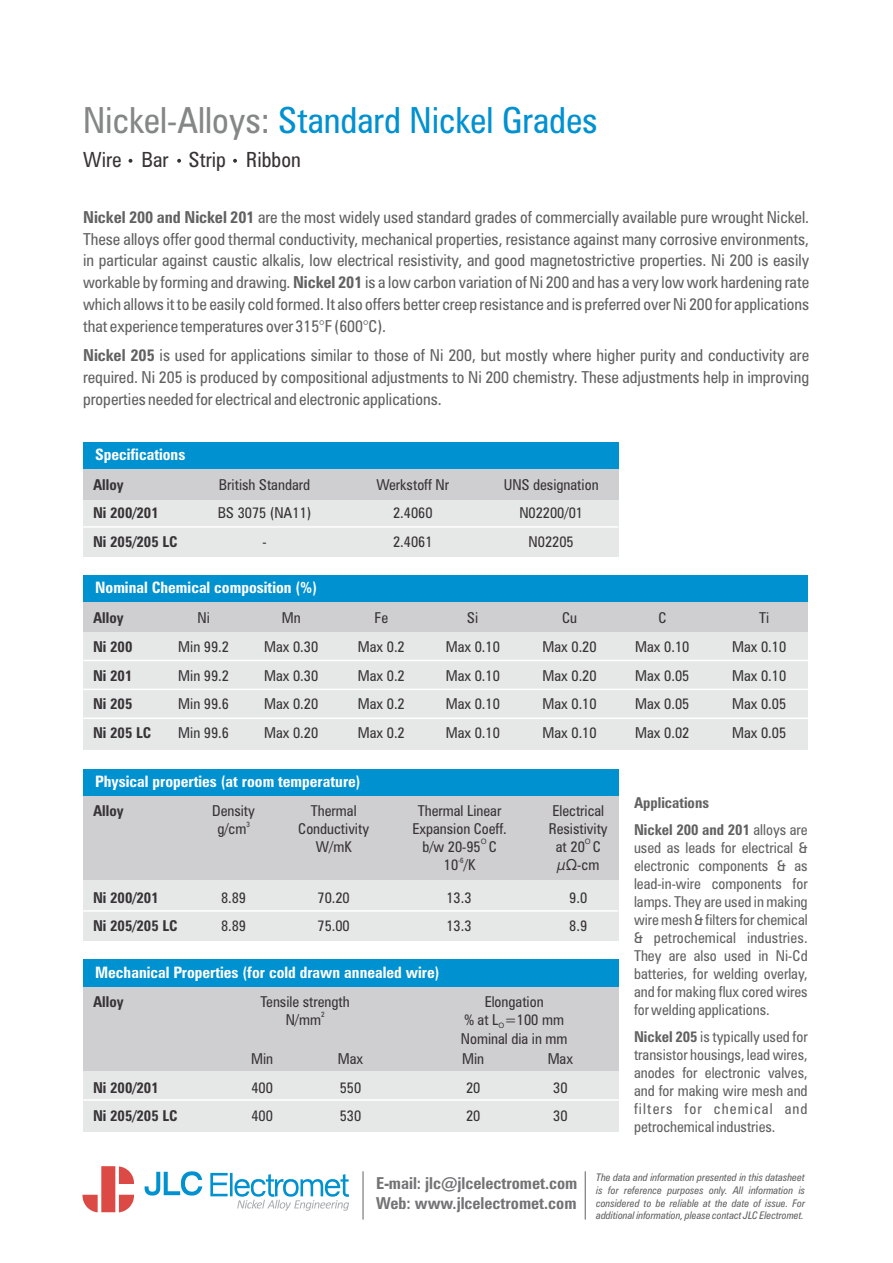
<style>
.page{position:relative;width:893px;height:1263px;background:#fff}
.page>*{position:absolute;margin:0;border:0;box-sizing:border-box;transform-origin:0 0}
.t1{font:condensed 36px "Zurich BT";color:#0091d1}
.t2{font:condensed 20.85px "Zurich BT";color:#383336}
.t3{font:condensed 16.5px/21.8px "Zurich BT";color:#616161;text-align:justify}
.t4{font:700 condensed 16.5px/19.8px "Zurich BT";color:#737375}
.t5{font:700 condensed 15.75px "Zurich BT";color:#fff}
.t6{font:condensed 15px/18px "Zurich BT";color:#383336}
.t7{font:condensed 15px/18px "Zurich BT";color:#616161;text-align:justify}
.t8{font:700 condensed 15px/28.5px "Zurich BT";color:#383336}
.t9{font:700 condensed 15px/27px "Zurich BT";color:#616161}
.t10{font:italic condensed 10.5px/12.6px "Zurich BT";color:#616161;text-align:justify}
.t11{font:condensed 7.5px "Zurich BT";color:#383336}
.t12{font:7.5px "Arial";color:#383336}
.s1{color:#858787}
.s2{font-weight:700}
.s3{font-weight:400}
</style>
<div class="page">
<div style="left:83px;top:575px;width:725px;height:175px;background:#e6e8e8"></div>
<div style="left:83px;top:575px;width:725px;height:28px;background:#0091d1"></div>
<div style="left:83px;top:603px;width:725px;height:29px;background:#cfcfd1"></div>
<hr style="left:83px;top:660px;width:725px;height:1px;background:#fff">
<hr style="left:83px;top:689px;width:725px;height:1px;background:#fff">
<hr style="left:83px;top:717px;width:725px;height:2px;background:#fff">
<div style="left:83px;top:442px;width:535px;height:115px;background:#e6e8e8"></div>
<div style="left:83px;top:442px;width:535px;height:27px;background:#0091d1"></div>
<hr style="left:83px;top:526px;width:535px;height:2px;background:#fff">
<div style="left:83px;top:469px;width:535px;height:30px;background:#cfcfd1"></div>
<div style="left:83px;top:769px;width:535px;height:172px;background:#e6e8e8"></div>
<div style="left:83px;top:769px;width:535px;height:27px;background:#0091d1"></div>
<div style="left:83px;top:796px;width:535px;height:84px;background:#cfcfd1"></div>
<hr style="left:83px;top:910px;width:535px;height:2px;background:#fff">
<div style="left:83px;top:960px;width:535px;height:171px;background:#e6e8e8"></div>
<div style="left:83px;top:960px;width:535px;height:27px;background:#0091d1"></div>
<div style="left:83px;top:987px;width:535px;height:83px;background:#cfcfd1"></div>
<hr style="left:83px;top:1099px;width:546px;height:2px;background:#fff">
<svg style="left:129px;top:159px;width:3px;height:4px"></svg>
<svg style="left:177px;top:159px;width:4px;height:4px"></svg>
<svg style="left:233px;top:159px;width:4px;height:4px"></svg>
<svg style="left:145px;top:1171px;width:204px;height:40px"></svg>
<svg style="left:82px;top:1166px;width:52px;height:46px"></svg>
<hr style="left:362px;top:1171px;width:2px;height:48px;background:#737375">
<hr style="left:585px;top:1171px;width:1px;height:48px;background:#737375">
<h1 class="t1" style="left:83px;top:105px;width:516px"><span class="s1">Nickel-Alloys:</span> Standard Nickel Grades</h1>
<p class="t2" style="left:83px;top:151px;width:219px">Wire Bar Strip Ribbon</p>
<p class="t3" style="left:83px;top:208px;width:728px"><span class="s2">Nickel 200 and Nickel 201</span> are the most widely used standard grades of commercially available pure wrought Nickel.<br>These alloys offer good thermal conductivity, mechanical properties, resistance against many corrosive environments, in particular against caustic alkalis, low electrical resistivity, and good magnetostrictive properties. Ni 200 is easily workable by forming and drawing. <span class="s2">Nickel 201</span> is a low carbon variation of Ni 200 and has a very low work hardening rate which allows it to be easily cold formed. It also offers better creep resistance and is preferred over Ni 200 for applications that experience temperatures over 315°F (600°C).</p>
<p class="t3" style="left:83px;top:346px;width:728px"><span class="s2">Nickel 205</span> is used for applications similar to those of Ni 200, but mostly where higher purity and conductivity are required. Ni 205 is produced by compositional adjustments to Ni 200 chemistry. These adjustments help in improving properties needed for electrical and electronic applications.</p>
<p class="t5" style="left:95px;top:448px;width:92px">Specifications</p>
<p class="t8" style="left:93px;top:472px;width:32px">Alloy</p>
<p class="t6" style="left:219px;top:477px;width:93px">British Standard</p>
<p class="t6" style="left:376px;top:477px;width:74px">Werkstoff Nr</p>
<p class="t6" style="left:504px;top:477px;width:96px">UNS designation</p>
<p class="t8" style="left:93px;top:500px;width:67px">Ni 200/201</p>
<p class="t6" style="left:218px;top:505px;width:95px">BS 3075 (NA11)</p>
<p class="t6" style="left:393px;top:505px;width:41px">2.4060</p>
<p class="t6" style="left:519px;top:505px;width:65px">N02200/01</p>
<p class="t8" style="left:93px;top:529px;width:86px">Ni 205/205 LC</p>
<p class="t6" style="left:262px;top:534px;width:6px">-</p>
<p class="t6" style="left:393px;top:534px;width:41px">2.4061</p>
<p class="t6" style="left:529px;top:534px;width:47px">N02205</p>
<p class="t5" style="left:95px;top:581px;width:223px">Nominal Chemical composition (%)</p>
<p class="t8" style="left:93px;top:605px;width:32px">Alloy</p>
<p class="t6" style="left:198px;top:610px;width:14px">Ni</p>
<p class="t6" style="left:282px;top:610px;width:20px">Mn</p>
<p class="t6" style="left:375px;top:610px;width:15px">Fe</p>
<p class="t6" style="left:467px;top:610px;width:13px">Si</p>
<p class="t6" style="left:562px;top:610px;width:16px">Cu</p>
<p class="t6" style="left:658px;top:610px;width:10px">C</p>
<p class="t6" style="left:759px;top:610px;width:12px">Ti</p>
<p class="t8" style="left:93px;top:634px;width:41px">Ni 200</p>
<p class="t6" style="left:178px;top:639px;width:52px">Min 99.2</p>
<p class="t6" style="left:264px;top:639px;width:56px">Max 0.30</p>
<p class="t6" style="left:358px;top:639px;width:48px">Max 0.2</p>
<p class="t6" style="left:446px;top:639px;width:56px">Max 0.10</p>
<p class="t6" style="left:542px;top:639px;width:56px">Max 0.20</p>
<p class="t6" style="left:635px;top:639px;width:56px">Max 0.10</p>
<p class="t6" style="left:732px;top:639px;width:56px">Max 0.10</p>
<p class="t8" style="left:93px;top:662px;width:41px">Ni 201</p>
<p class="t6" style="left:178px;top:668px;width:52px">Min 99.2</p>
<p class="t6" style="left:264px;top:668px;width:56px">Max 0.30</p>
<p class="t6" style="left:358px;top:668px;width:48px">Max 0.2</p>
<p class="t6" style="left:446px;top:668px;width:56px">Max 0.10</p>
<p class="t6" style="left:542px;top:668px;width:56px">Max 0.20</p>
<p class="t6" style="left:635px;top:668px;width:56px">Max 0.05</p>
<p class="t6" style="left:732px;top:668px;width:56px">Max 0.10</p>
<p class="t8" style="left:93px;top:691px;width:41px">Ni 205</p>
<p class="t6" style="left:178px;top:696px;width:52px">Min 99.6</p>
<p class="t6" style="left:264px;top:696px;width:56px">Max 0.20</p>
<p class="t6" style="left:358px;top:696px;width:48px">Max 0.2</p>
<p class="t6" style="left:446px;top:696px;width:56px">Max 0.10</p>
<p class="t6" style="left:542px;top:696px;width:56px">Max 0.10</p>
<p class="t6" style="left:635px;top:696px;width:56px">Max 0.05</p>
<p class="t6" style="left:732px;top:696px;width:56px">Max 0.05</p>
<p class="t8" style="left:93px;top:719px;width:60px">Ni 205 LC</p>
<p class="t6" style="left:178px;top:725px;width:52px">Min 99.6</p>
<p class="t6" style="left:264px;top:725px;width:56px">Max 0.20</p>
<p class="t6" style="left:358px;top:725px;width:48px">Max 0.2</p>
<p class="t6" style="left:446px;top:725px;width:56px">Max 0.10</p>
<p class="t6" style="left:542px;top:725px;width:56px">Max 0.10</p>
<p class="t6" style="left:635px;top:725px;width:56px">Max 0.02</p>
<p class="t6" style="left:732px;top:725px;width:56px">Max 0.05</p>
<p class="t5" style="left:95px;top:775px;width:267px">Physical properties (at room temperature)</p>
<p class="t8" style="left:93px;top:798px;width:32px">Alloy</p>
<p class="t6" style="left:212px;top:803px;width:44px">Density</p>
<p class="t11" style="left:246px;top:821px;width:5px">3</p>
<p class="t6" style="left:217px;top:821px;width:30px">g/cm</p>
<p class="t6" style="left:298px;top:803px;width:72px;text-align:center">Thermal<br>Conductivity<br>W/mK</p>
<p class="t6" style="left:412px;top:803px;width:96px;text-align:center">Thermal Linear<br>Expansion Coeff.</p>
<p class="t12" style="left:481px;top:839px;width:7px">O</p>
<p class="t6" style="left:422px;top:839px;width:76px">b/w 20-95 C</p>
<p class="t11" style="left:458px;top:857px;width:7px">-6</p>
<p class="t6" style="left:444px;top:857px;width:33px">10 /K</p>
<p class="t6" style="left:549px;top:803px;width:60px">Electrical<br>Resistivity</p>
<p class="t12" style="left:585px;top:839px;width:7px">O</p>
<p class="t6" style="left:556px;top:839px;width:46px">at 20 C µΩ-cm</p>
<p class="t8" style="left:93px;top:884px;width:86px">Ni 200/201<br>Ni 205/205 LC</p>
<p class="t6" style="left:221px;top:884px;width:27px;line-height:28.5px">8.89<br>8.89</p>
<p class="t6" style="left:317px;top:884px;width:34px;line-height:28.5px">70.20<br>75.00</p>
<p class="t6" style="left:446px;top:884px;width:27px;line-height:28.5px">13.3<br>13.3</p>
<p class="t6" style="left:569px;top:884px;width:19px;line-height:28.5px">9.0<br>8.9</p>
<p class="t5" style="left:95px;top:966px;width:346px">Mechanical Properties (for cold drawn annealed wire)</p>
<p class="t8" style="left:93px;top:988px;width:32px">Alloy</p>
<p class="t6" style="left:260px;top:994px;width:91px">Tensile strength</p>
<p class="t11" style="left:321px;top:1012px;width:5px">2</p>
<p class="t6" style="left:286px;top:1012px;width:37px">N/mm</p>
<p class="t6" style="left:464px;top:994px;width:101px;text-align:center">Elongation<br>% at L =100 mm</p>
<p class="t12" style="left:499px;top:1022px;width:7px">O</p>
<p class="t6" style="left:461px;top:1031px;width:108px">Nominal dia in mm</p>
<p class="t6" style="left:251px;top:1051px;width:24px">Min</p>
<p class="t6" style="left:338px;top:1051px;width:27px">Max</p>
<p class="t6" style="left:462px;top:1051px;width:24px">Min</p>
<p class="t6" style="left:548px;top:1051px;width:27px">Max</p>
<p class="t8" style="left:93px;top:1074px;width:67px">Ni 200/201</p>
<p class="t6" style="left:251px;top:1080px;width:23px">400</p>
<p class="t6" style="left:340px;top:1080px;width:23px">550</p>
<p class="t6" style="left:466px;top:1080px;width:16px">20</p>
<p class="t6" style="left:553px;top:1080px;width:16px">30</p>
<p class="t8" style="left:93px;top:1103px;width:86px">Ni 205/205 LC</p>
<p class="t6" style="left:251px;top:1108px;width:23px">400</p>
<p class="t6" style="left:340px;top:1108px;width:23px">530</p>
<p class="t6" style="left:466px;top:1108px;width:16px">20</p>
<p class="t6" style="left:553px;top:1108px;width:16px">30</p>
<p class="t9" style="left:634px;top:791px;width:175px">Applications<br>Nickel 200 and 201 <span class="s3">alloys are</span></p>
<p class="t7" style="left:634px;top:840px;width:175px">used as leads for electrical &amp; electronic components &amp; as lead-in-wire components for lamps. They are used in making wire mesh &amp; filters for chemical &amp; petrochemical industries.<br>They are also used in Ni-Cd batteries, for welding overlay, and for making flux cored wires for welding applications.</p>
<p class="t7" style="left:634px;top:1029px;width:175px"><span class="s2">Nickel 205</span> is typically used for transistor housings, lead wires, anodes for electronic valves, and for making wire mesh and filters for chemical and petrochemical industries.</p>
<p class="t4" style="left:376px;top:1175px;width:203px">E-mail: jlc@jlcelectromet.com<br>Web: www.jlcelectromet.com</p>
<p class="t10" style="left:596px;top:1172px;width:211px">The data and information presented in this datasheet is for reference purposes only. All information is considered to be reliable at the date of issue. For additional information, please contact JLC Electromet.</p>
</div>
